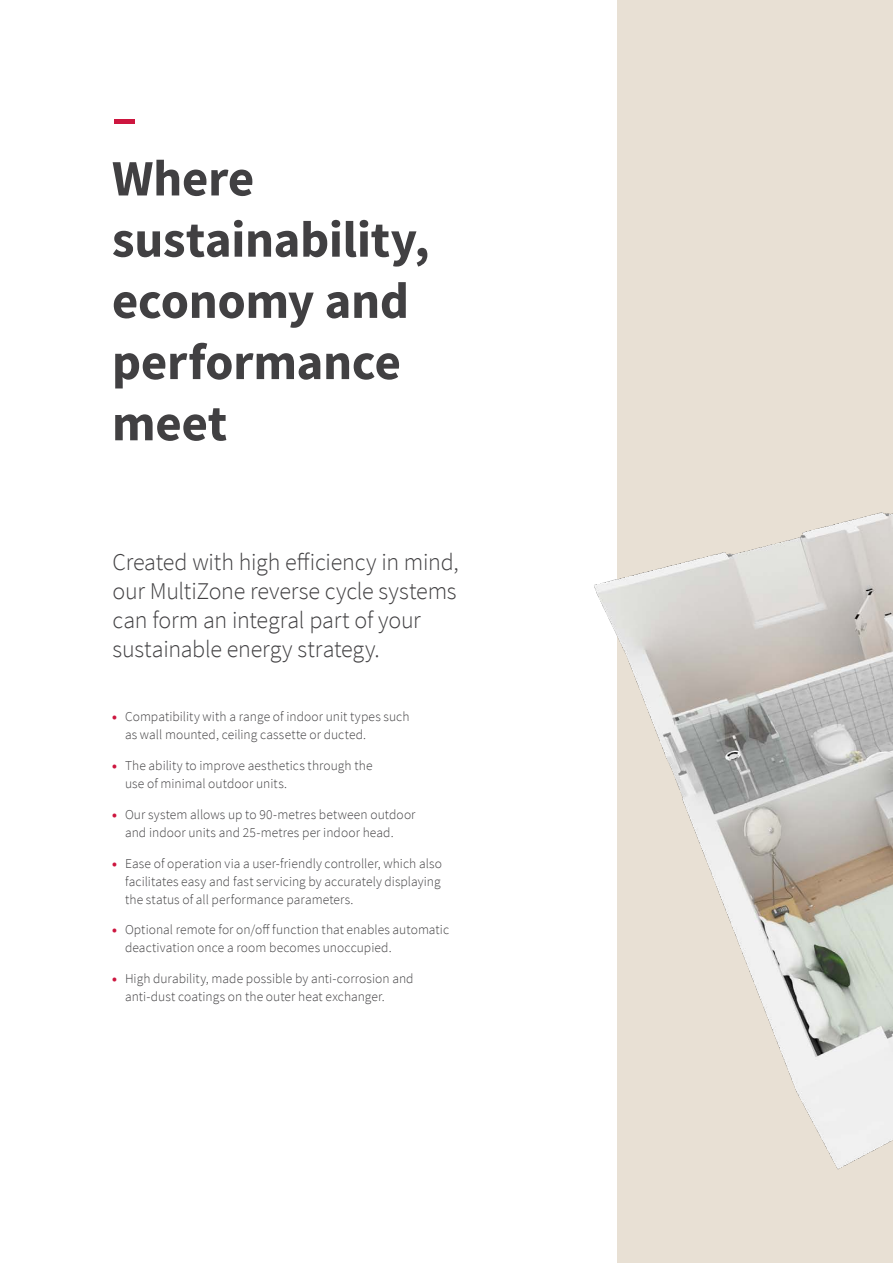
<style>
.page{position:relative;width:893px;height:1263px;background:#fff}
.page>*{position:absolute;margin:0;border:0;box-sizing:border-box;transform-origin:0 0}
.t1{font:700 51px/61.2px "Source Sans Pro";letter-spacing:-.005em;color:#414042}
.t2{font:700 51px "Source Sans Pro";color:#cd163f}
.t3{font:300 24px/28.8px "Source Sans Pro";letter-spacing:-.01em;color:#414042}
.t4{font:300 13.5px/18px "Source Sans Pro";letter-spacing:.005em;color:#414042}
.s1{font-weight:900;color:#cd163f}
</style>
<div class="page">
<div style="left:617px;top:0;width:276px;height:1263px;background:#e8e0d4"></div>
<img style="left:594px;top:512px;width:299px;height:658px">
<h1 class="t2" style="left:112px;top:83px;width:26px">–</h1>
<h1 class="t1" style="left:112px;top:147px;width:319px">Where sustainability, economy and performance meet</h1>
<h2 class="t3" style="left:112px;top:548px;width:348px">Created with high efficiency in mind, our MultiZone reverse cycle systems can form an integral part of your sustainable energy strategy.</h2>
<p class="t4" style="left:125px;top:708px;width:286px;text-indent:-13px"><span class="s1">•</span> Compatibility with a range of indoor unit types such as wall mounted, ceiling cassette or ducted.</p>
<p class="t4" style="left:125px;top:757px;width:249px;text-indent:-13px"><span class="s1">•</span> The ability to improve aesthetics through the use of minimal outdoor units.</p>
<p class="t4" style="left:125px;top:805px;width:292px;text-indent:-13px"><span class="s1">•</span> Our system allows up to 90-metres between outdoor and indoor units and 25-metres per indoor head.</p>
<p class="t4" style="left:125px;top:854px;width:319px;text-align:justify;text-indent:-13px"><span class="s1">•</span> Ease of operation via a user-friendly controller, which also facilitates easy and fast servicing by accurately displaying the status of all performance parameters.</p>
<p class="t4" style="left:125px;top:921px;width:326px;text-indent:-13px"><span class="s1">•</span> Optional remote for on/off function that enables automatic deactivation once a room becomes unoccupied.</p>
<p class="t4" style="left:125px;top:970px;width:290px;text-indent:-13px"><span class="s1">•</span> High durability, made possible by anti-corrosion and anti-dust coatings on the outer heat exchanger.</p>
</div>
